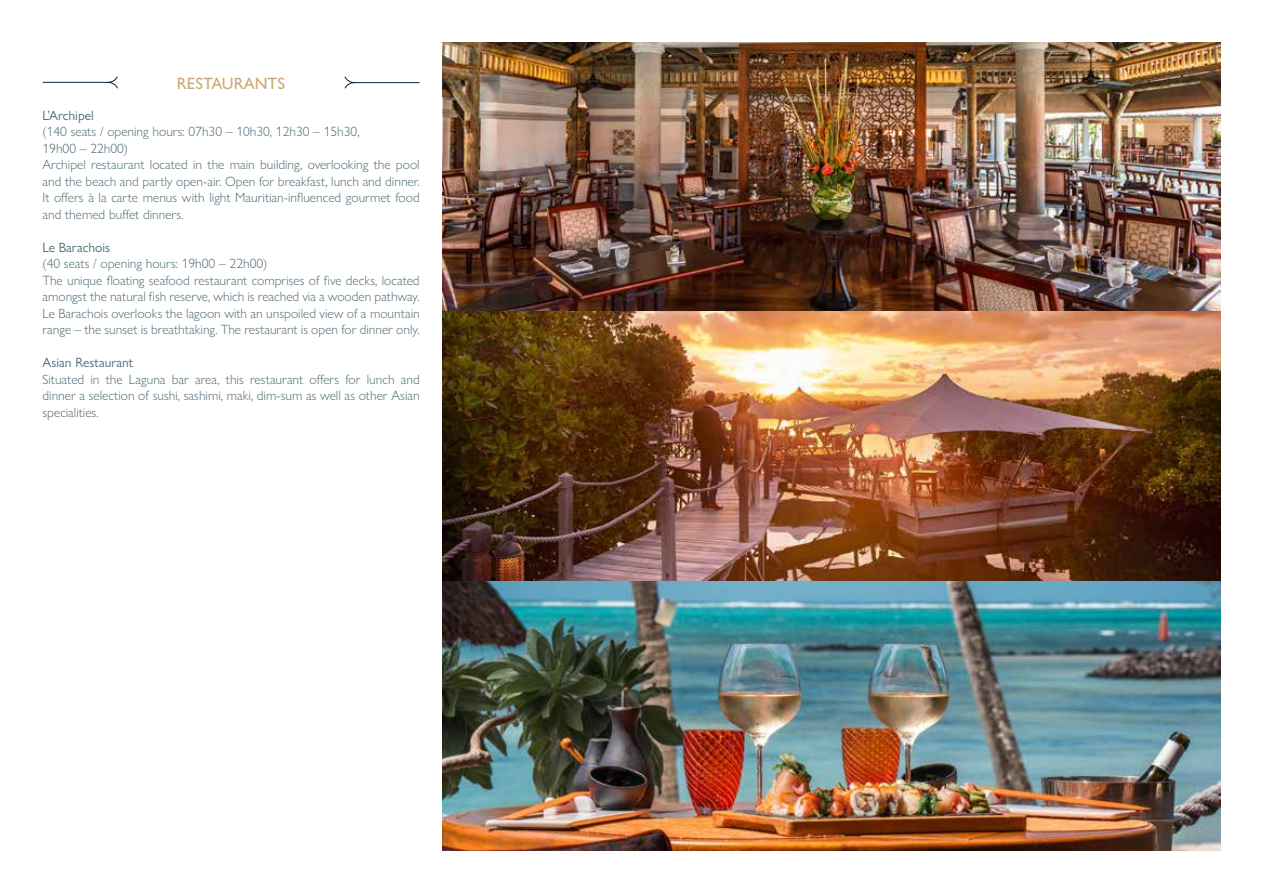
<style>
.page{position:relative;width:1263px;height:893px;background:#fff}
.page>*{position:absolute;margin:0;border:0;box-sizing:border-box;transform-origin:0 0}
.t1{font:500 16.5px "Gill Sans Nova";color:#caa977}
.t2{font:300 13.5px/16.5px "Gill Sans Nova";color:#4d6a75}
.t3{font:13.5px "Gill Sans Nova";color:#4d6a75}
</style>
<div class="page">
<img style="left:443px;top:43px;width:777px;height:807px">
<svg style="left:42px;top:76px;width:378px;height:13px"></svg>
<p class="t1" style="left:177px;top:73px;width:110px">RESTAURANTS</p>
<p class="t3" style="left:43px;top:107px;width:53px">L’Archipel</p>
<p class="t2" style="left:43px;top:123px;width:379px">(140 seats / opening hours: 07h30 – 10h30, 12h30 – 15h30,<br>19h00 – 22h00)<br>Archipel restaurant located in the main building, overlooking the pool and the beach and partly open-air. Open for breakfast, lunch and dinner.<br>It offers à la carte menus with light Mauritian-influenced gourmet food and themed buffet dinners.</p>
<p class="t3" style="left:43px;top:239px;width:69px">Le Barachois</p>
<p class="t2" style="left:43px;top:255px;width:379px">(40 seats / opening hours: 19h00 – 22h00)<br>The unique floating seafood restaurant comprises of five decks, located amongst the natural fish reserve, which is reached via a wooden pathway.<br>Le Barachois overlooks the lagoon with an unspoiled view of a mountain range – the sunset is breathtaking. The restaurant is open for dinner only.</p>
<p class="t3" style="left:43px;top:354px;width:92px">Asian Restaurant</p>
<p class="t2" style="left:43px;top:371px;width:379px;text-align:justify">Situated in the Laguna bar area, this restaurant offers for lunch and dinner a selection of sushi, sashimi, maki, dim-sum as well as other Asian specialities.</p>
</div>
